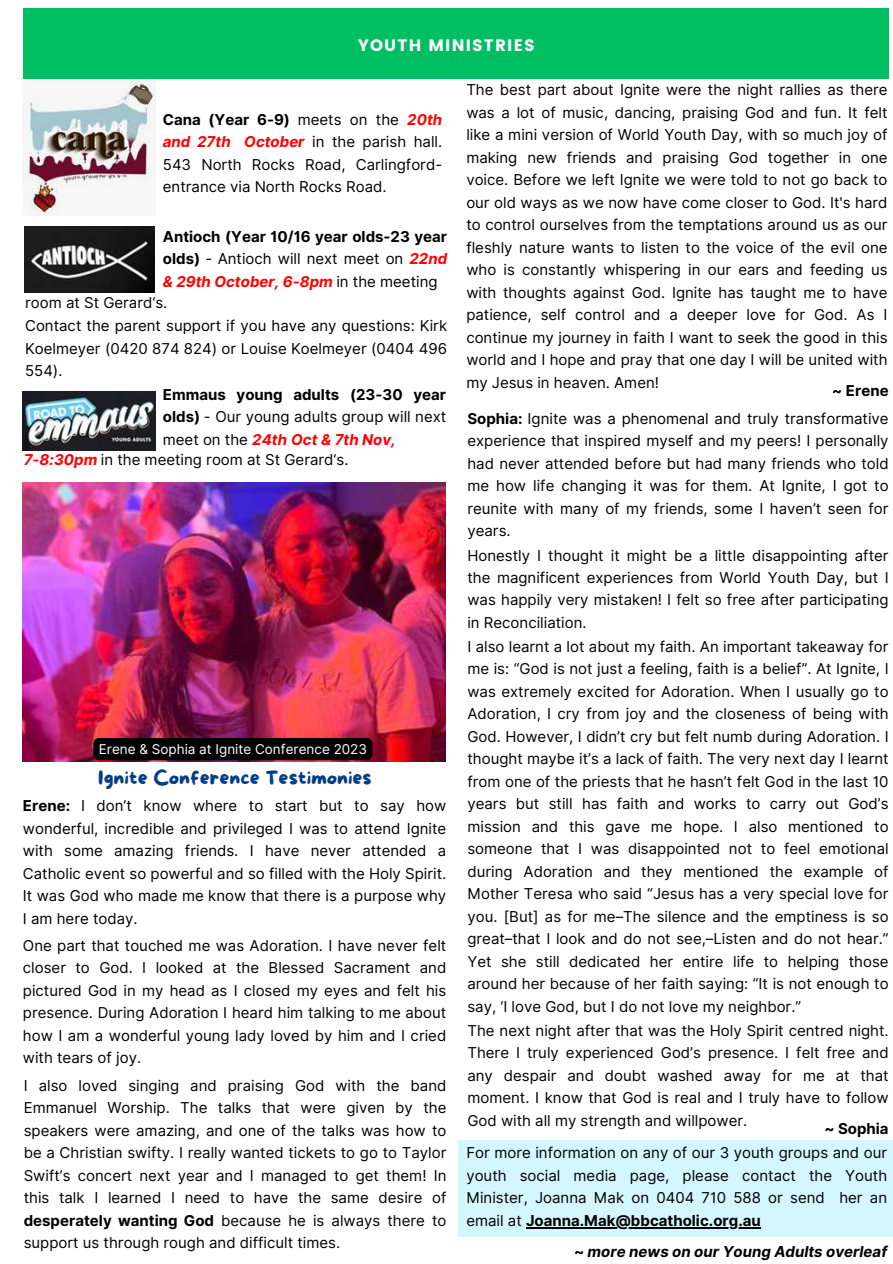
<style>
.page{position:relative;width:893px;height:1264px;background:#fff}
.page>*{position:absolute;margin:0;border:0;box-sizing:border-box;transform-origin:0 0}
.t1{font:19.5px "More Sugar";color:#043d89}
.t2{font:16.5px "Poppins";letter-spacing:.07em;color:#fff}
.t3{font:15px/22.5px "Inter";color:#000;text-align:justify}
.t4{font:700 15px/22.5px "Inter";color:#000;text-align:justify}
.t5{font:italic 700 15px "Inter";color:#000}
.t6{font:13.5px "Inter";color:#fff}
.s1{font-weight:700}
.s2{font-weight:700;font-style:italic;color:#f00}
.s3{font-weight:400}
.s4{font-style:italic;color:#f00}
.s5{font-style:normal}
</style>
<div class="page">
<div style="left:23px;top:9px;width:865px;height:70px;background:#00bf63"></div>
<img style="left:23px;top:80px;width:133px;height:135px">
<img style="left:24px;top:227px;width:131px;height:65px">
<img style="left:23px;top:391px;width:133px;height:59px">
<div style="left:458px;top:1140px;width:434px;height:96px;background:#d3f6ff"></div>
<img style="left:23px;top:482px;width:423px;height:279px">
<hr style="left:526px;top:1226px;width:234px;height:2px;background:#000">
<div style="left:93px;top:738px;width:279px;height:22px;background:#000;border-radius:6px"></div>
<p class="t2" style="left:357px;top:35px;width:179px">YOUTH MINISTRIES</p>
<p class="t3" style="left:163px;top:108px;width:281px"><span class="s1">Cana (Year 6-9)</span> meets on the <span class="s2">20th and 27th October</span> in the parish hall.<br>543 North Rocks Road, Carlingford&shy;entrance via North Rocks Road.</p>
<p class="t4" style="left:163px;top:225px;width:286px">Antioch (Year 10/16 year olds-23 year olds) <span class="s3">- Antioch will next meet on</span> <span class="s4">22nd &amp; 29th October, 6-8pm</span> <span class="s3">in the meeting</span></p>
<p class="t3" style="left:25px;top:314px;width:423px">Contact the parent support if you have any questions: Kirk Koelmeyer (0420 874 824) or Louise Koelmeyer (0404 496<br>554).</p>
<p class="t3" style="left:25px;top:291px;width:144px">room at St Gerard‘s.</p>
<p class="t3" style="left:163px;top:383px;width:285px"><span class="s1">Emmaus young adults (23-30 year olds)</span> - Our young adults group will next meet on the <span class="s2">24th Oct &amp; 7th Nov,</span></p>
<p class="t3" style="left:24px;top:448px;width:326px"><span class="s2">7-8:30pm</span> in the meeting room at St Gerard‘s.</p>
<p class="t6" style="left:99px;top:741px;width:270px">Erene &amp; Sophia at Ignite Conference 2023</p>
<h1 class="t1" style="left:98px;top:767px;width:275px">Ignite Conference Testimonies</h1>
<p class="t3" style="left:23px;top:794px;width:425px"><span class="s1">Erene:</span> I don’t know where to start but to say how wonderful, incredible and privileged I was to attend Ignite with some amazing friends. I have never attended a Catholic event so powerful and so filled with the Holy Spirit.<br>It was God who made me know that there is a purpose why I am here today.</p>
<p class="t3" style="left:23px;top:934px;width:425px">One part that touched me was Adoration. I have never felt closer to God. I looked at the Blessed Sacrament and pictured God in my head as I closed my eyes and felt his presence. During Adoration I heard him talking to me about how I am a wonderful young lady loved by him and I cried with tears of joy.</p>
<p class="t3" style="left:24px;top:1074px;width:424px">I also loved singing and praising God with the band Emmanuel Worship. The talks that were given by the speakers were amazing, and one of the talks was how to be a Christian swifty. I really wanted tickets to go to Taylor Swift’s concert next year and I managed to get them! In this talk I learned I need to have the same desire of <span class="s1">desperately wanting God</span> because he is always there to support us through rough and difficult times.</p>
<p class="t3" style="left:466px;top:78px;width:422px">The best part about Ignite were the night rallies as there was a lot of music, dancing, praising God and fun. It felt like a mini version of World Youth Day, with so much joy of making new friends and praising God together in one voice. Before we left Ignite we were told to not go back to our old ways as we now have come closer to God. It's hard to control ourselves from the temptations around us as our fleshly nature wants to listen to the voice of the evil one who is constantly whispering in our ears and feeding us with thoughts against God. Ignite has taught me to have patience, self control and a deeper love for God. As I continue my journey in faith I want to seek the good in this world and I hope and pray that one day I will be united with my Jesus in heaven. Amen!</p>
<p class="t3" style="left:467px;top:376px;width:422px;line-height:28px;text-align:right"><span class="s1">~ Erene<br>Sophia:</span> Ignite was a phenomenal and truly transformative</p>
<p class="t3" style="left:467px;top:429px;width:422px">experience that inspired myself and my peers! I personally had never attended before but had many friends who told me how life changing it was for them. At Ignite, I got to reunite with many of my friends, some I haven’t seen for years.</p>
<p class="t3" style="left:467px;top:544px;width:422px">Honestly I thought it might be a little disappointing after the magnificent experiences from World Youth Day, but I was happily very mistaken! I felt so free after participating in Reconciliation.</p>
<p class="t3" style="left:467px;top:635px;width:422px">I also learnt a lot about my faith. An important takeaway for me is: “God is not just a feeling, faith is a belief”. At Ignite, I was extremely excited for Adoration. When I usually go to Adoration, I cry from joy and the closeness of being with God. However, I didn’t cry but felt numb during Adoration. I thought maybe it’s a lack of faith. The very next day I learnt from one of the priests that he hasn’t felt God in the last 10 years but still has faith and works to carry out God’s mission and this gave me hope. I also mentioned to someone that I was disappointed not to feel emotional during Adoration and they mentioned the example of Mother Teresa who said “Jesus has a very special love for you. [But] as for me–The silence and the emptiness is so great–that I look and do not see,–Listen and do not hear.” Yet she still dedicated her entire life to helping those around her because of her faith saying: “It is not enough to say, ‘I love God, but I do not love my neighbor.”</p>
<p class="t3" style="left:467px;top:1019px;width:422px">The next night after that was the Holy Spirit centred night.<br>There I truly experienced God’s presence. I felt free and any despair and doubt washed away for me at that moment. I know that God is real and I truly have to follow God with all my strength and willpower.</p>
<p class="t4" style="left:824px;top:1117px;width:66px">~ Sophia</p>
<p class="t3" style="left:466px;top:1141px;width:422px">For more information on any of our 3 youth groups and our youth social media page, please contact the Youth Minister, Joanna Mak on 0404 710 588 or send her an email at <span class="s1">Joanna.Mak@bbcatholic.org.au</span></p>
<p class="t5" style="left:574px;top:1242px;width:314px"><span class="s5">~</span> more news on our Young Adults overleaf</p>
</div>
